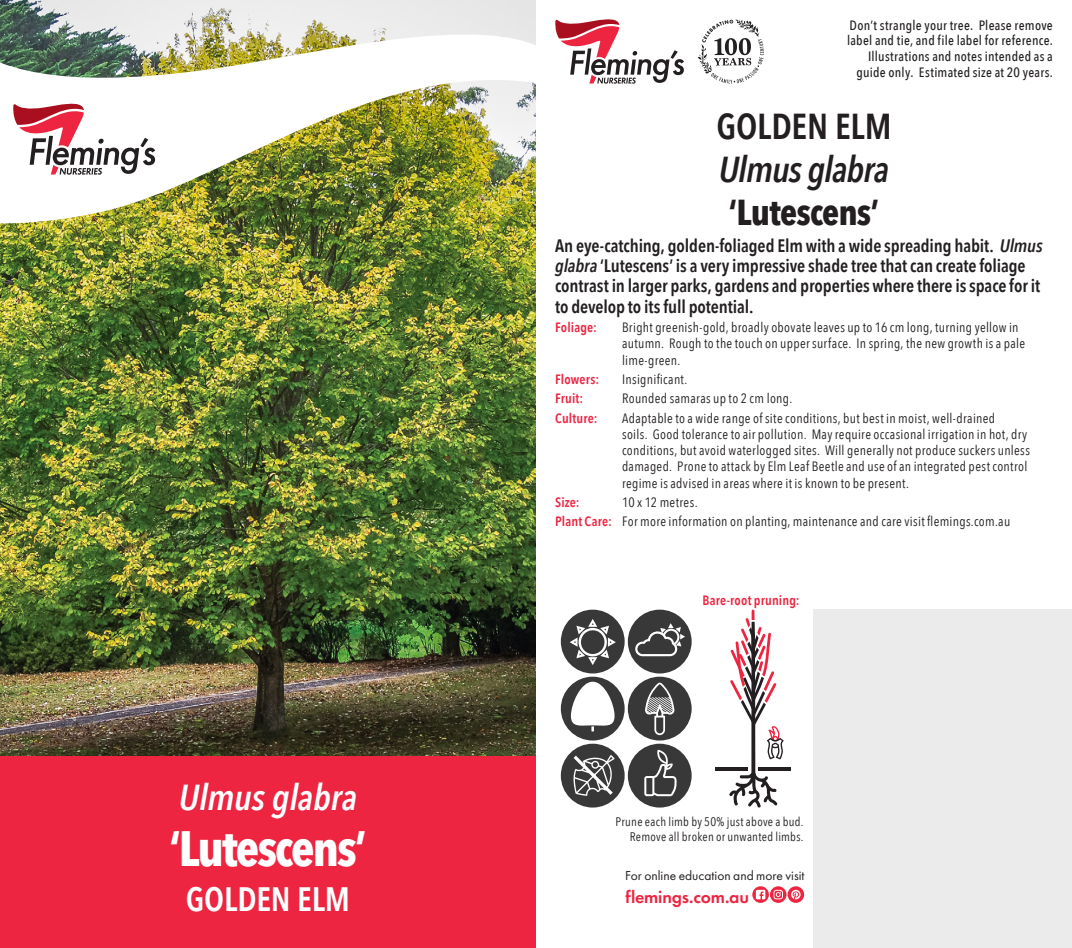
<style>
.page{position:relative;width:1072px;height:948px;background:#fff}
.page>*{position:absolute;margin:0;border:0;box-sizing:border-box;transform-origin:0 0}
.t1{font:700 49.5px "Avenir Next Condensed";letter-spacing:-.04em;color:#fff}
.Common_Name__E{font:italic 600 36px/43.2px "Avenir Next Condensed";letter-spacing:-.025em;color:#231f20}
.t2{font:italic 600 36px "Avenir Next Condensed";letter-spacing:-.005em;color:#fff}
.Cultivar_Name__D{font:700 36px "Avenir Next Condensed";letter-spacing:-.025em;color:#231f20}
.t3{font:600 33.75px "Avenir Next Condensed";letter-spacing:-.005em;color:#fff}
.Comments__F{font:600 18px/20.2px "Avenir Next Condensed";letter-spacing:-.005em;color:#231f20}
.t4{font:600 18px "Futura PT";letter-spacing:-.01em;color:#ed2541}
.Description_Body{font:13.5px/16.2px "Avenir Next Condensed";letter-spacing:.025em;color:#231f20}
.Don_t_strangle_your{font:500 13.5px/15.8px "Avenir Next Condensed";letter-spacing:.02em;color:#231f20;text-align:right}
.Description_Body-2{font:600 13.5px "Avenir Next Condensed";letter-spacing:.01em;color:#ed2541}
.t5{font:13.5px "Futura PT";color:#231f20}
.Pruning_Instructions{font:12.38px/14.8px "Avenir Next Condensed";letter-spacing:.02em;color:#231f20;text-align:right}
.s1{font-style:normal}
.s2{font-style:italic}
.s3{font-weight:600;color:#ed2541}
</style>
<div class="page">
<img style="left:0;top:224px;width:536px;height:532px">
<div style="left:0;top:756px;width:555px;height:191px;background:#ed2541"></div>
<div style="left:536px;top:0;width:535px;height:947px;background:#fff"></div>
<svg style="left:555px;top:19px;width:129px;height:65px"></svg>
<div style="left:813px;top:609px;width:258px;height:338px;background:#ebebeb"></div>
<svg style="left:787px;top:885px;width:17px;height:17px"></svg>
<svg style="left:791px;top:889px;width:9px;height:10px"></svg>
<svg style="left:770px;top:885px;width:16px;height:17px"></svg>
<svg style="left:773px;top:889px;width:10px;height:10px"></svg>
<svg style="left:752px;top:885px;width:17px;height:17px"></svg>
<svg style="left:756px;top:889px;width:9px;height:10px"></svg>
<svg style="left:697px;top:20px;width:67px;height:64px"></svg>
<img style="left:0;top:0;width:536px;height:224px">
<svg style="left:13px;top:99px;width:142px;height:76px"></svg>
<svg style="left:561px;top:609px;width:63px;height:64px"></svg>
<div style="left:561px;top:676px;width:63px;height:64px;background:#373837;border-radius:50%"></div>
<svg style="left:571px;top:681px;width:43px;height:50px"></svg>
<div style="left:561px;top:743px;width:63px;height:64px;background:#373837;border-radius:50%"></div>
<svg style="left:573px;top:755px;width:41px;height:40px"></svg>
<div style="left:628px;top:609px;width:63px;height:64px;background:#373837;border-radius:50%"></div>
<svg style="left:635px;top:623px;width:50px;height:33px"></svg>
<div style="left:628px;top:676px;width:63px;height:64px;background:#373837;border-radius:50%"></div>
<svg style="left:645px;top:682px;width:29px;height:52px"></svg>
<div style="left:628px;top:743px;width:63px;height:64px;background:#373837;border-radius:50%"></div>
<svg style="left:644px;top:749px;width:32px;height:46px"></svg>
<hr style="left:715px;top:767px;width:33px;height:4px;background:#231f20">
<hr style="left:758px;top:767px;width:32px;height:4px;background:#231f20">
<svg style="left:729px;top:609px;width:54px;height:198px"></svg>
<p class="t2" style="left:179px;top:775px;width:179px">Ulmus glabra</p>
<p class="t1" style="left:169px;top:818px;width:198px">‘Lutescens’</p>
<p class="t3" style="left:186px;top:870px;width:166px">GOLDEN ELM</p>
<p class="Don_t_strangle_your" style="left:847px;top:17px;width:207px">Don’t strangle your tree. Please remove label and tie, and file label for reference.<br>Illustrations and notes intended as a guide only. Estimated size at 20 years.</p>
<p class="Common_Name__E" style="left:716px;top:104px;width:177px"><span class="s1">GOLDEN ELM<br></span>Ulmus glabra</p>
<p class="Cultivar_Name__D" style="left:729px;top:190px;width:152px">‘Lutescens’</p>
<p class="Comments__F" style="left:555px;top:235px;width:489px">An eye-catching, golden-foliaged Elm with a wide spreading habit. <span class="s2">Ulmus glabra</span> ‘Lutescens’ is a very impressive shade tree that can create foliage contrast in larger parks, gardens and properties where there is space for it to develop to its full potential.</p>
<p class="Description_Body-2" style="left:555px;top:315px;width:43px">Foliage:</p>
<p class="Description_Body" style="left:622px;top:318px;width:405px">Bright greenish-gold, broadly obovate leaves up to 16 cm long, turning yellow in autumn. Rough to the touch on upper surface. In spring, the new growth is a pale lime-green.</p>
<p class="Description_Body-2" style="left:555px;top:367px;width:46px">Flowers:</p>
<p class="Description_Body" style="left:622px;top:370px;width:67px">Insignificant.</p>
<p class="Description_Body-2" style="left:555px;top:387px;width:30px">Fruit:</p>
<p class="Description_Body" style="left:622px;top:390px;width:172px">Rounded samaras up to 2 cm long.</p>
<p class="Description_Body-2" style="left:555px;top:406px;width:44px">Culture:</p>
<p class="Description_Body" style="left:622px;top:409px;width:409px">Adaptable to a wide range of site conditions, but best in moist, well-drained<br>soils. Good tolerance to air pollution. May require occasional irrigation in hot, dry conditions, but avoid waterlogged sites. Will generally not produce suckers unless damaged. Prone to attack by Elm Leaf Beetle and use of an integrated pest control regime is advised in areas where it is known to be present.</p>
<p class="Description_Body-2" style="left:555px;top:490px;width:26px">Size:</p>
<p class="Description_Body" style="left:622px;top:493px;width:77px">10 x 12 metres.</p>
<p class="Description_Body" style="left:555px;top:513px;width:457px"><span class="s3">Plant Care:</span> For more information on planting, maintenance and care visit flemings.com.au</p>
<p class="Description_Body-2" style="left:702px;top:588px;width:99px">Bare-root pruning:</p>
<p class="Pruning_Instructions" style="left:615px;top:813px;width:189px">Prune each limb by 50% just above a bud.<br>Remove all broken or unwanted limbs.</p>
<p class="t5" style="left:625px;top:867px;width:181px">For online education and more visit</p>
<p class="t4" style="left:625px;top:885px;width:125px">flemings.com.au</p>
</div>
